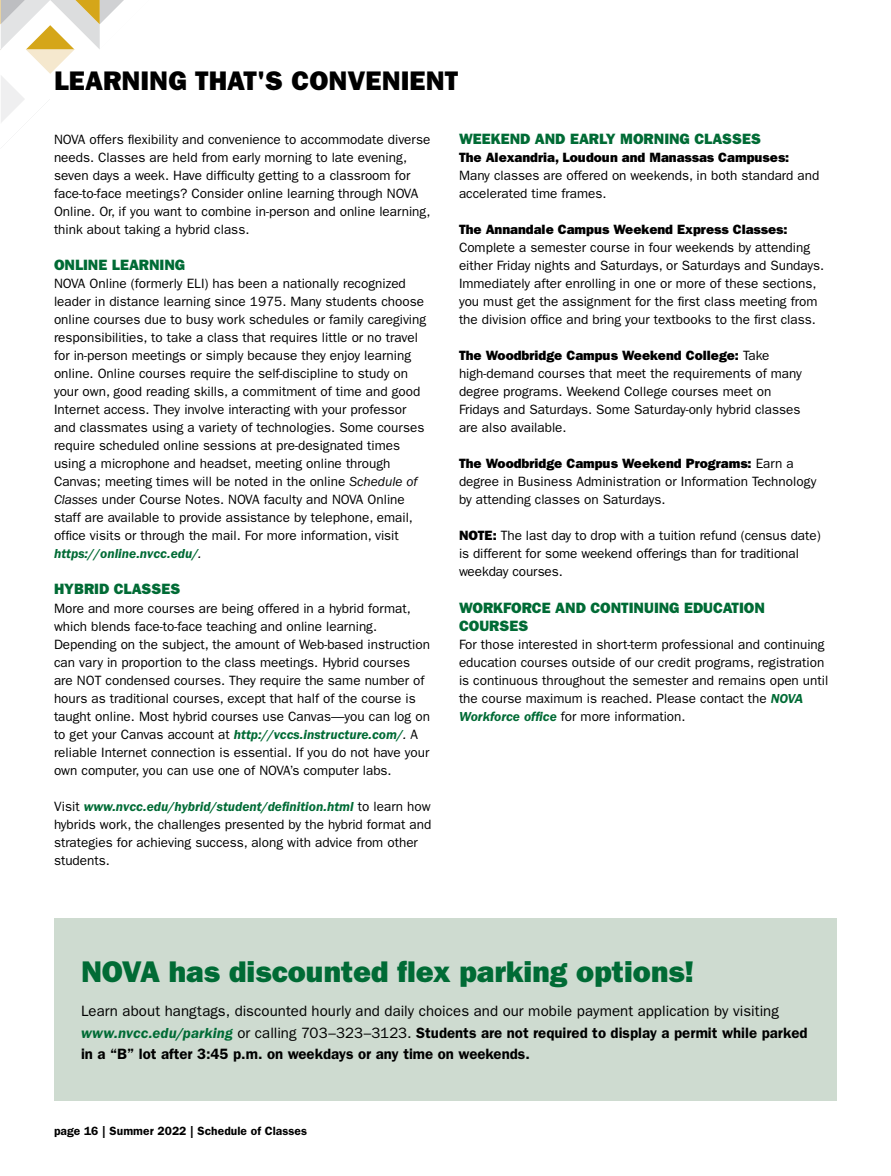
<style>
.page{position:relative;width:891px;height:1176px;background:#fff}
.page>*{position:absolute;margin:0;border:0;box-sizing:border-box;transform-origin:0 0}
.t1{font:30px "ITC Franklin Gothic Std Hvy";color:#006b35}
.t2{font:27px "ITC Franklin Gothic Std Hvy";letter-spacing:.005em;color:#000}
.t3{font:15px/21px "ITC Franklin Gothic Std";letter-spacing:.005em;color:#000}
.t4{font:15px/18px "ITC Franklin Gothic Std Hvy";color:#006b35}
.t5{font:13.5px/18px "ITC Franklin Gothic Std";color:#000}
.t6{font:13.5px "ITC Franklin Gothic Std Hvy";color:#000}
.t7{font:600 12px "ITC Franklin Gothic Std";letter-spacing:.005em;color:#000}
.s1{font-style:italic}
.s2{font-weight:600;font-style:italic;color:#006b35}
.s3{font-family:"ITC Franklin Gothic Std"}
.s4{font-family:"ITC Franklin Gothic Std Hvy"}
.s5{font-weight:600}
</style>
<div class="page">
<svg style="left:0;top:0;width:124px;height:122px"></svg>
<div style="left:54px;top:918px;width:783px;height:182px;background:#cedbd0"></div>
<h2 class="t2" style="left:54px;top:65px;width:406px">LEARNING THAT'S CONVENIENT</h2>
<p class="t5" style="left:54px;top:131px;width:378px">NOVA offers flexibility and convenience to accommodate diverse needs. Classes are held from early morning to late evening, seven days a week. Have difficulty getting to a classroom for face-to-face meetings? Consider online learning through NOVA Online. Or, if you want to combine in-person and online learning, think about taking a hybrid class.</p>
<p class="t4" style="left:54px;top:256px;width:133px">ONLINE LEARNING</p>
<p class="t5" style="left:54px;top:275px;width:374px">NOVA Online (formerly ELI) has been a nationally recognized leader in distance learning since 1975. Many students choose online courses due to busy work schedules or family caregiving responsibilities, to take a class that requires little or no travel for in-person meetings or simply because they enjoy learning online. Online courses require the self-discipline to study on your own, good reading skills, a commitment of time and good Internet access. They involve interacting with your professor and classmates using a variety of technologies. Some courses require scheduled online sessions at pre-designated times using a microphone and headset, meeting online through Canvas; meeting times will be noted in the online <span class="s1">Schedule of Classes</span> under Course Notes. NOVA faculty and NOVA Online staff are available to provide assistance by telephone, email, office visits or through the mail. For more information, visit <span class="s2">https://online.nvcc.edu/</span><span class="s1">.</span></p>
<p class="t4" style="left:54px;top:580px;width:128px">HYBRID CLASSES</p>
<p class="t5" style="left:54px;top:599px;width:377px">More and more courses are being offered in a hybrid format, which blends face-to-face teaching and online learning.<br>Depending on the subject, the amount of Web-based instruction can vary in proportion to the class meetings. Hybrid courses are NOT condensed courses. They require the same number of hours as traditional courses, except that half of the course is taught online. Most hybrid courses use Canvas—you can log on to get your Canvas account at <span class="s2">http://vccs.instructure.com/</span><span class="s1">.</span> A reliable Internet connection is essential. If you do not have your own computer, you can use one of NOVA’s computer labs.</p>
<p class="t5" style="left:54px;top:796px;width:379px">Visit <span class="s2">www.nvcc.edu/hybrid/student/definition.html</span> to learn how hybrids work, the challenges presented by the hybrid format and strategies for achieving success, along with advice from other students.</p>
<p class="t4" style="left:459px;top:130px;width:303px">WEEKEND AND EARLY MORNING CLASSES</p>
<p class="t6" style="left:459px;top:149px;width:332px">The Alexandria, Loudoun and Manassas Campuses:</p>
<p class="t5" style="left:459px;top:167px;width:362px">Many classes are offered on weekends, in both standard and accelerated time frames.</p>
<p class="t6" style="left:459px;top:221px;width:330px">The Annandale Campus Weekend Express Classes:</p>
<p class="t5" style="left:459px;top:239px;width:367px">Complete a semester course in four weekends by attending either Friday nights and Saturdays, or Saturdays and Sundays.<br>Immediately after enrolling in one or more of these sections, you must get the assignment for the first class meeting from the division office and bring your textbooks to the first class.</p>
<p class="t6" style="left:459px;top:347px;width:312px">The Woodbridge Campus Weekend College: <span class="s3">Take</span></p>
<p class="t5" style="left:459px;top:364px;width:344px">high-demand courses that meet the requirements of many degree programs. Weekend College courses meet on Fridays and Saturdays. Some Saturday-only hybrid classes are also available.</p>
<p class="t6" style="left:459px;top:455px;width:336px">The Woodbridge Campus Weekend Programs: <span class="s3">Earn a</span></p>
<p class="t5" style="left:459px;top:472px;width:359px">degree in Business Administration or Information Technology by attending classes on Saturdays.</p>
<p class="t5" style="left:459px;top:526px;width:363px"><span class="s4">NOTE:</span> The last day to drop with a tuition refund (census date) is different for some weekend offerings than for traditional weekday courses.</p>
<p class="t4" style="left:459px;top:598px;width:307px">WORKFORCE AND CONTINUING EDUCATION<br>COURSES</p>
<p class="t5" style="left:459px;top:635px;width:371px">For those interested in short-term professional and continuing education courses outside of our credit programs, registration is continuous throughout the semester and remains open until the course maximum is reached. Please contact the <span class="s2">NOVA Workforce office</span> for more information.</p>
<h1 class="t1" style="left:81px;top:953px;width:615px">NOVA has discounted flex parking options!</h1>
<p class="t3" style="left:81px;top:1000px;width:728px">Learn about hangtags, discounted hourly and daily choices and our mobile payment application by visiting <span class="s2">www.nvcc.edu/parking</span> or calling 703–323–3123. <span class="s5">Students are not required to display a permit while parked in a “B” lot after 3:45 p.m. on weekdays or any time on weekends.</span></p>
<p class="t7" style="left:54px;top:1123px;width:255px">page 16 | Summer 2022 | Schedule of Classes</p>
</div>
